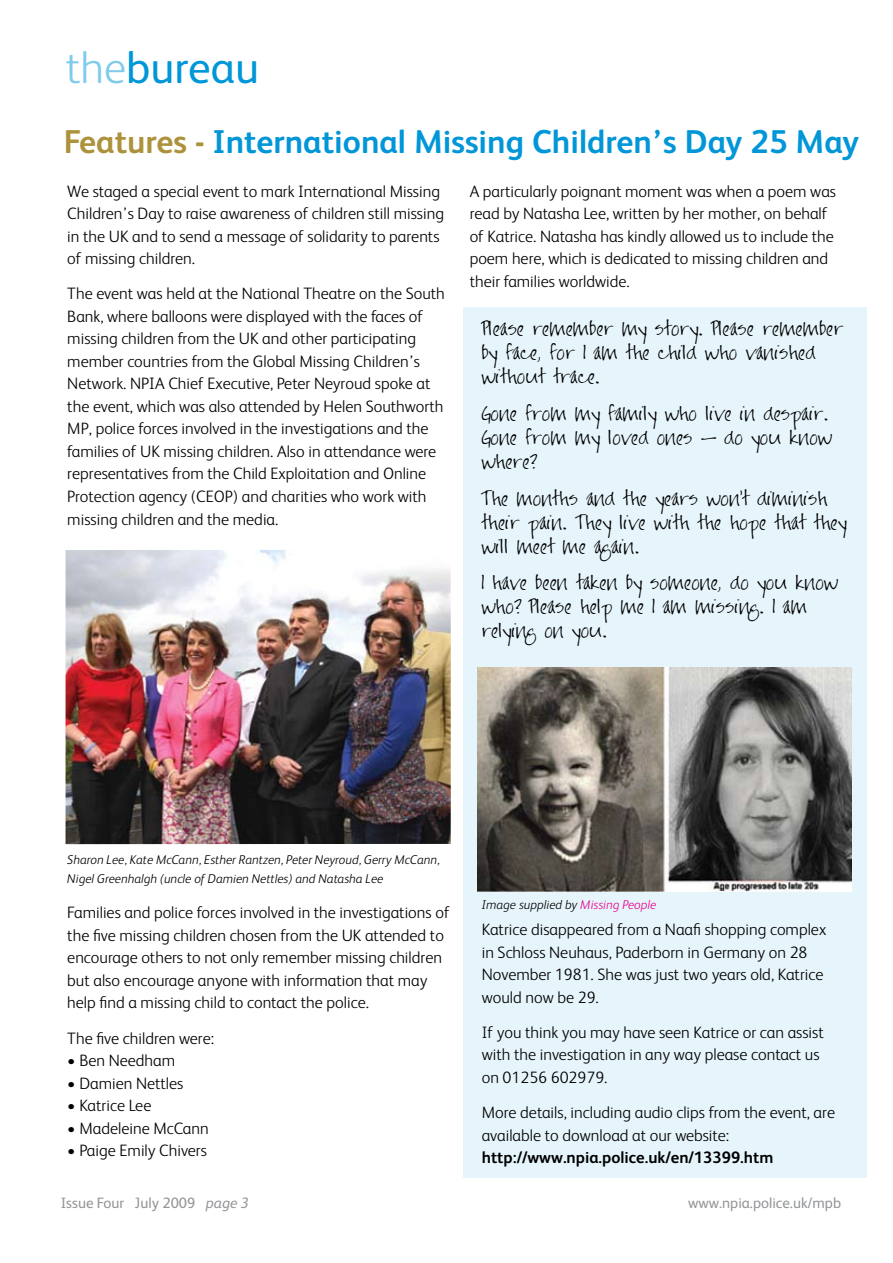
<style>
.page{position:relative;width:893px;height:1263px;background:#fff}
.page>*{position:absolute;margin:0;border:0;box-sizing:border-box;transform-origin:0 0}
.t1{font:45.15px "FS Albert";color:#0096d7}
.t2{font:700 33px "FS Albert";color:#0096d7}
.t3{font:300 16.5px/22.5px "FS Albert";color:#000}
.t4{font:16.5px/24px "Jayne Print Hand";color:#000}
.t5{font:700 16.5px "FS Albert";color:#000}
.t6{font:15px "FS Albert";color:#939598}
.t7{font:italic 300 12.75px/19.5px "FS Albert";color:#000}
.s1{font-weight:300;color:#80cbeb}
.s2{color:#ad923c}
.s3{color:#ec008c}
.s4{font-style:italic}
</style>
<div class="page">
<div style="left:463px;top:307px;width:404px;height:871px;background:#e6f5fb"></div>
<img style="left:66px;top:550px;width:385px;height:294px">
<img style="left:477px;top:668px;width:374px;height:223px">
<h1 class="t1" style="left:66px;top:38px;width:195px"><span class="s1">the</span>bureau</h1>
<h2 class="t2" style="left:64px;top:119px;width:797px"><span class="s2">Features -</span> International Missing Children’s Day 25 May</h2>
<p class="t3" style="left:67px;top:179px;width:378px">We staged a special event to mark International Missing Children’s Day to raise awareness of children still missing in the UK and to send a message of solidarity to parents of missing children.</p>
<p class="t3" style="left:67px;top:282px;width:379px">The event was held at the National Theatre on the South Bank, where balloons were displayed with the faces of missing children from the UK and other participating member countries from the Global Missing Children’s Network. NPIA Chief Executive, Peter Neyroud spoke at the event, which was also attended by Helen Southworth MP, police forces involved in the investigations and the families of UK missing children. Also in attendance were representatives from the Child Exploitation and Online Protection agency (CEOP) and charities who work with missing children and the media.</p>
<p class="t3" style="left:470px;top:179px;width:368px">A particularly poignant moment was when a poem was read by Natasha Lee, written by her mother, on behalf of Katrice. Natasha has kindly allowed us to include the poem here, which is dedicated to missing children and their families worldwide.</p>
<p class="t4" style="left:482px;top:317px;width:363px">Please remember my story. Please remember by face, for I am the child who vanished without trace.</p>
<p class="t4" style="left:482px;top:402px;width:352px">Gone from my family who live in despair.<br>Gone from my loved ones - do you know where?</p>
<p class="t4" style="left:482px;top:487px;width:367px">The months and the years won’t diminish their pain. They live with the hope that they will meet me again.</p>
<p class="t4" style="left:482px;top:572px;width:358px">I have been taken by someone, do you know who? Please help me I am missing. I am relying on you.</p>
<p class="t7" style="left:67px;top:849px;width:374px">Sharon Lee, Kate McCann, Esther Rantzen, Peter Neyroud, Gerry McCann,<br>Nigel Greenhalgh (uncle of Damien Nettles) and Natasha Lee</p>
<p class="t3" style="left:67px;top:901px;width:384px">Families and police forces involved in the investigations of the five missing children chosen from the UK attended to encourage others to not only remember missing children but also encourage anyone with information that may help find a missing child to contact the police.</p>
<p class="t3" style="left:67px;top:1026px;width:148px">The five children were:</p>
<p class="t3" style="left:67px;top:1048px;width:109px">• Ben Needham</p>
<p class="t3" style="left:67px;top:1071px;width:118px">• Damien Nettles</p>
<p class="t3" style="left:67px;top:1093px;width:86px">• Katrice Lee</p>
<p class="t3" style="left:67px;top:1116px;width:143px">• Madeleine McCann</p>
<p class="t3" style="left:67px;top:1138px;width:141px">• Paige Emily Chivers</p>
<p class="t7" style="left:482px;top:894px;width:176px">Image supplied by <span class="s3">Missing People</span></p>
<p class="t3" style="left:482px;top:917px;width:346px">Katrice disappeared from a Naafi shopping complex in Schloss Neuhaus, Paderborn in Germany on 28<br>November 1981. She was just two years old, Katrice would now be 29.</p>
<p class="t3" style="left:482px;top:1020px;width:344px">If you think you may have seen Katrice or can assist with the investigation in any way please contact us on 01256 602979.</p>
<p class="t3" style="left:482px;top:1100px;width:355px">More details, including audio clips from the event, are available to download at our website:</p>
<p class="t5" style="left:482px;top:1146px;width:293px">http://www.npia.police.uk/en/13399.htm</p>
<p class="t6" style="left:61px;top:1193px;width:190px">Issue Four July 2009 <span class="s4">page 3</span></p>
<p class="t6" style="left:688px;top:1193px;width:155px">www.npia.police.uk/mpb</p>
</div>
